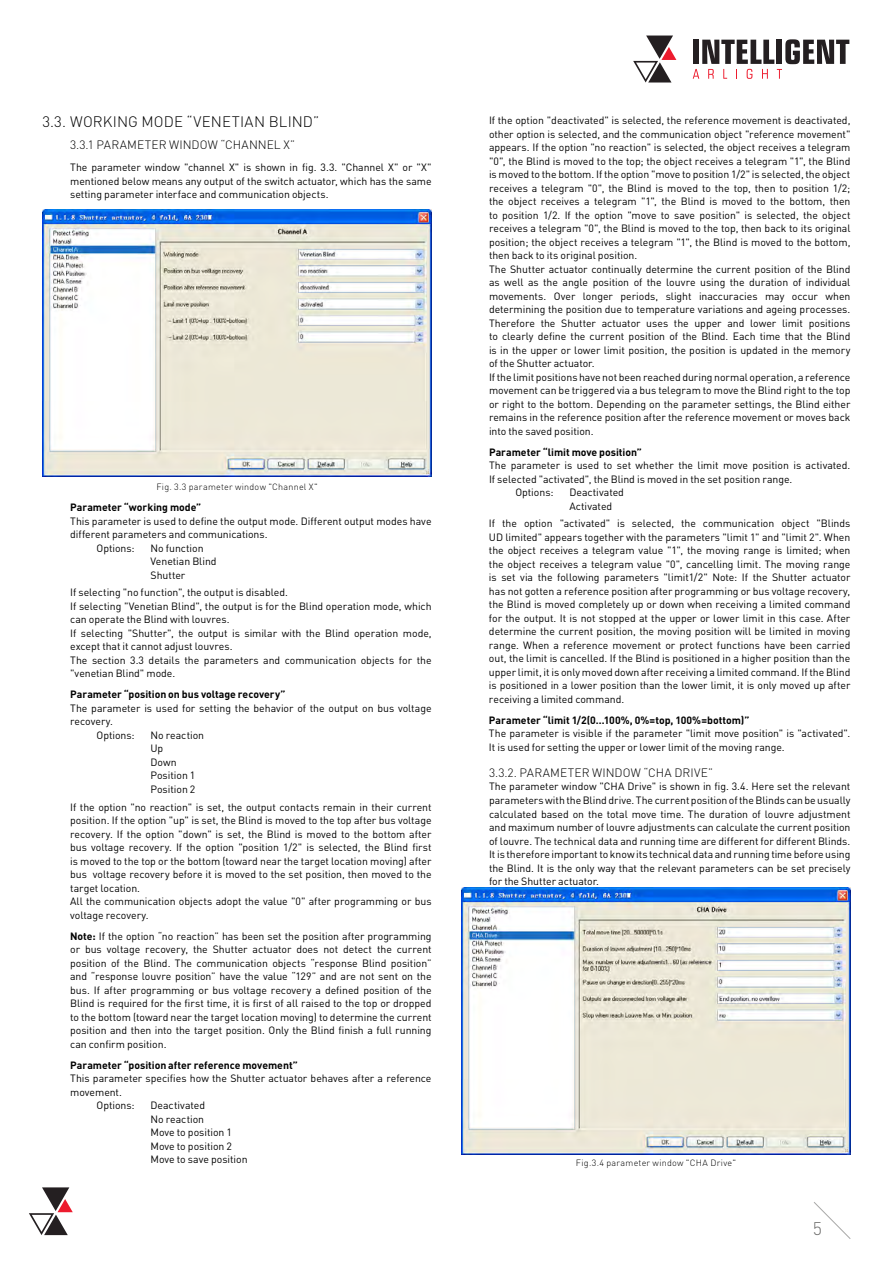
<style>
.page{position:relative;width:893px;height:1263px;background:#fff}
.page>*{position:absolute;margin:0;border:0;box-sizing:border-box;transform-origin:0 0}
.t1{font:300 18px "DIN Pro";color:#6b6b6a}
.t2{font:300 15px "DIN Pro";letter-spacing:.005em;color:#000}
.t3{font:300 12px "DIN Pro";letter-spacing:.01em;color:#000}
.t4{font:10.5px/13.5px "DIN Pro";letter-spacing:-.005em;color:#000}
.t5{font:700 10.5px "DIN Pro";letter-spacing:-.005em;color:#000}
.t6{font:300 9px "DIN Pro";letter-spacing:.03em;color:#000}
.s1{font-weight:700}
</style>
<div class="page">
<svg style="left:814px;top:1202px;width:37px;height:37px"></svg>
<svg style="left:693px;top:39px;width:156px;height:40px"></svg>
<svg style="left:633px;top:36px;width:43px;height:47px"></svg>
<svg style="left:29px;top:1187px;width:44px;height:48px"></svg>
<img style="left:43px;top:209px;width:389px;height:267px">
<img style="left:461px;top:887px;width:389px;height:268px">
<h2 class="t2" style="left:43px;top:112px;width:278px">3.3. WORKING MODE “VENETIAN BLIND”</h2>
<p class="t3" style="left:70px;top:137px;width:226px">3.3.1 PARAMETER WINDOW “CHANNEL X”</p>
<p class="t4" style="left:70px;top:160px;width:363px;text-align:justify">The parameter window "channel X" is shown in fig. 3.3. "Channel X" or "X" mentioned below means any output of the switch actuator, which has the same setting parameter interface and communication objects.</p>
<p class="t6" style="left:156px;top:481px;width:163px">Fig. 3.3 parameter window "Channel X"</p>
<p class="t5" style="left:70px;top:500px;width:133px">Parameter “working mode”</p>
<p class="t4" style="left:70px;top:513px;width:363px">This parameter is used to define the output mode. Different output modes have</p>
<p class="t4" style="left:70px;top:527px;width:199px">different parameters and communications.</p>
<p class="t4" style="left:97px;top:540px;width:40px">Options:</p>
<p class="t4" style="left:151px;top:540px;width:68px">No function<br>Venetian Blind<br>Shutter</p>
<p class="t4" style="left:70px;top:585px;width:363px">If selecting "no function", the output is disabled.<br>If selecting "Venetian Blind", the output is for the Blind operation mode, which can operate the Blind with louvres.<br>If selecting "Shutter", the output is similar with the Blind operation mode, except that it cannot adjust louvres.<br>The section 3.3 details the parameters and communication objects for the "venetian Blind" mode.</p>
<p class="t5" style="left:70px;top:687px;width:217px">Parameter “position on bus voltage recovery”</p>
<p class="t4" style="left:70px;top:701px;width:363px">The parameter is used for setting the behavior of the output on bus voltage</p>
<p class="t4" style="left:70px;top:714px;width:44px">recovery.</p>
<p class="t4" style="left:97px;top:728px;width:40px">Options:</p>
<p class="t4" style="left:151px;top:728px;width:55px">No reaction<br>Up<br>Down<br>Position 1<br>Position 2</p>
<p class="t4" style="left:70px;top:800px;width:363px">If the option "no reaction" is set, the output contacts remain in their current position. If the option "up" is set, the Blind is moved to the top after bus voltage recovery. If the option "down" is set, the Blind is moved to the bottom after bus voltage recovery. If the option "position 1/2" is selected, the Blind first is moved to the top or the bottom (toward near the target location moving) after bus voltage recovery before it is moved to the set position, then moved to the target location.<br>All the communication objects adopt the value "0" after programming or bus voltage recovery.</p>
<p class="t4" style="left:70px;top:929px;width:363px;text-align:justify"><span class="s1">Note:</span> If the option “no reaction” has been set the position after programming or bus voltage recovery, the Shutter actuator does not detect the current position of the Blind. The communication objects “response Blind position” and “response louvre position” have the value “129” and are not sent on the bus. If after programming or bus voltage recovery a defined position of the Blind is required for the first time, it is first of all raised to the top or dropped to the bottom (toward near the target location moving) to determine the current position and then into the target position. Only the Blind finish a full running can confirm position.</p>
<p class="t5" style="left:70px;top:1058px;width:229px">Parameter “position after reference movement”</p>
<p class="t4" style="left:70px;top:1071px;width:363px">This parameter specifies how the Shutter actuator behaves after a reference</p>
<p class="t4" style="left:70px;top:1085px;width:53px">movement.</p>
<p class="t4" style="left:97px;top:1098px;width:40px">Options:</p>
<p class="t4" style="left:151px;top:1098px;width:99px">Deactivated<br>No reaction<br>Move to position 1<br>Move to position 2<br>Move to save position</p>
<p class="t4" style="left:489px;top:113px;width:363px">If the option "deactivated" is selected, the reference movement is deactivated, other option is selected, and the communication object "reference movement" appears. If the option "no reaction" is selected, the object receives a telegram "0", the Blind is moved to the top; the object receives a telegram "1", the Blind is moved to the bottom. If the option "move to position 1/2" is selected, the object receives a telegram "0", the Blind is moved to the top, then to position 1/2; the object receives a telegram "1", the Blind is moved to the bottom, then to position 1/2. If the option "move to save position" is selected, the object receives a telegram "0", the Blind is moved to the top, then back to its original position; the object receives a telegram "1", the Blind is moved to the bottom, then back to its original position.<br>The Shutter actuator continually determine the current position of the Blind as well as the angle position of the louvre using the duration of individual movements. Over longer periods, slight inaccuracies may occur when determining the position due to temperature variations and ageing processes.<br>Therefore the Shutter actuator uses the upper and lower limit positions to clearly define the current position of the Blind. Each time that the Blind is in the upper or lower limit position, the position is updated in the memory of the Shutter actuator.<br>If the limit positions have not been reached during normal operation, a reference movement can be triggered via a bus telegram to move the Blind right to the top or right to the bottom. Depending on the parameter settings, the Blind either remains in the reference position after the reference movement or moves back into the saved position.</p>
<p class="t5" style="left:489px;top:445px;width:154px">Parameter “limit move position”</p>
<p class="t4" style="left:489px;top:458px;width:363px">The parameter is used to set whether the limit move position is activated.</p>
<p class="t4" style="left:489px;top:472px;width:305px">If selected "activated", the Blind is moved in the set position range.</p>
<p class="t4" style="left:515px;top:485px;width:40px">Options:</p>
<p class="t4" style="left:569px;top:485px;width:56px">Deactivated<br>Activated</p>
<p class="t4" style="left:489px;top:516px;width:363px;text-align:justify">If the option "activated" is selected, the communication object "Blinds UD limited" appears together with the parameters "limit 1" and "limit 2". When the object receives a telegram value "1", the moving range is limited; when the object receives a telegram value "0", cancelling limit. The moving range is set via the following parameters "limit1/2" Note: If the Shutter actuator has not gotten a reference position after programming or bus voltage recovery, the Blind is moved completely up or down when receiving a limited command for the output. It is not stopped at the upper or lower limit in this case. After determine the current position, the moving position will be limited in moving range. When a reference movement or protect functions have been carried out, the limit is cancelled. If the Blind is positioned in a higher position than the upper limit, it is only moved down after receiving a limited command. If the Blind is positioned in a lower position than the lower limit, it is only moved up after receiving a limited command.</p>
<p class="t5" style="left:489px;top:713px;width:262px">Parameter “limit 1/2(0…100%, 0%=top, 100%=bottom)”</p>
<p class="t4" style="left:489px;top:726px;width:363px">The parameter is visible if the parameter "limit move position" is "activated".<br>It is used for setting the upper or lower limit of the moving range.</p>
<p class="t3" style="left:489px;top:764px;width:225px">3.3.2. PARAMETER WINDOW “CHA DRIVE”</p>
<p class="t4" style="left:489px;top:779px;width:363px;text-align:justify">The parameter window "CHA Drive" is shown in fig. 3.4. Here set the relevant parameters with the Blind drive. The current position of the Blinds can be usually calculated based on the total move time. The duration of louvre adjustment and maximum number of louvre adjustments can calculate the current position of louvre. The technical data and running time are different for different Blinds.<br>It is therefore important to know its technical data and running time before using the Blind. It is the only way that the relevant parameters can be set precisely for the Shutter actuator.</p>
<p class="t6" style="left:576px;top:1156px;width:162px">Fig.3.4 parameter window "CHA Drive"</p>
<h1 class="t1" style="left:813px;top:1216px;width:11px">5</h1>
</div>
